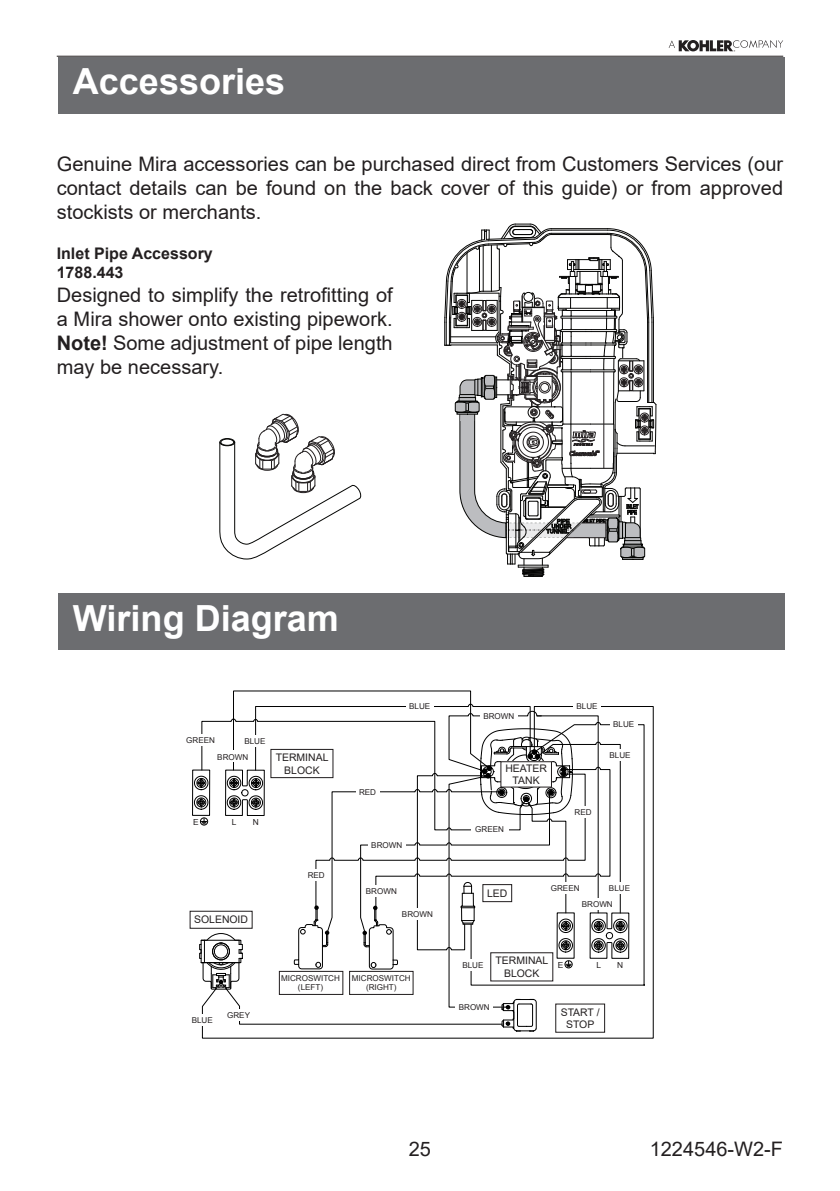
<style>
.page{position:relative;width:840px;height:1191px;background:#fff}
.page>*{position:absolute;margin:0;border:0;box-sizing:border-box;transform-origin:0 0}
.Heading_1{font:700 36px "Arial";color:#fff}
.Body_Justify{font:20px/24px "Arial";color:#231f20;text-align:justify}
.t1{font:700 16px "Arial";color:#231f20}
.t2{font:10.4px/12.6px "Arial";color:#231f20;text-align:center}
.t3{font:8.4px "Arial";color:#231f20}
.t4{font:8px/9.6px "Arial";color:#231f20;text-align:center}
.s1{font-weight:700}
</style>
<div class="page">
<hr style="left:57px;top:56px;width:725px;height:1px;background:#231f20">
<svg style="left:668px;top:40px;width:114px;height:12px"></svg>
<svg style="left:219px;top:413px;width:142px;height:146px"></svg>
<svg style="left:444px;top:224px;width:211px;height:353px"></svg>
<svg style="left:202px;top:706px;width:451px;height:332px"></svg>
<div style="left:610px;top:719px;width:27px;height:10px;background:#fff"></div>
<div style="left:606px;top:749px;width:27px;height:12px;background:#fff"></div>
<div style="left:606px;top:882px;width:27px;height:12px;background:#fff"></div>
<svg style="left:192px;top:690px;width:437px;height:341px"></svg>
<div style="left:200px;top:817px;width:8px;height:8px;border:1px solid #000;border-radius:50%"></div>
<div style="left:182px;top:734px;width:38px;height:12px;background:#fff"></div>
<div style="left:214px;top:750px;width:37px;height:12px;background:#fff"></div>
<div style="left:241px;top:735px;width:28px;height:11px;background:#fff"></div>
<div style="left:406px;top:701px;width:27px;height:11px;background:#fff"></div>
<div style="left:490px;top:952px;width:63px;height:29px;border:1px solid #231f20"></div>
<div style="left:482px;top:884px;width:30px;height:18px;border:1px solid #231f20"></div>
<div style="left:189px;top:910px;width:63px;height:18px;border:1px solid #231f20"></div>
<div style="left:279px;top:971px;width:64px;height:24px;border:1px solid #231f20"></div>
<div style="left:349px;top:971px;width:64px;height:24px;border:1px solid #231f20"></div>
<div style="left:270px;top:749px;width:63px;height:29px;border:1px solid #231f20"></div>
<div style="left:500px;top:761px;width:51px;height:26px;background:#fff"></div>
<div style="left:500px;top:761px;width:51px;height:26px;border:1px solid #231f20"></div>
<div style="left:58px;top:57px;width:725px;height:56px;background:#6c6d70"></div>
<div style="left:58px;top:593px;width:725px;height:56px;background:#6c6d70"></div>
<p class="Heading_1" style="left:73px;top:56px;width:214px">Accessories</p>
<p class="Body_Justify" style="left:57px;top:151px;width:727px">Genuine Mira accessories can be purchased direct from Customers Services (our contact details can be found on the back cover of this guide) or from approved stockists or merchants.</p>
<p class="t1" style="left:57px;top:242px;width:157px">Inlet Pipe Accessory</p>
<p class="t1" style="left:57px;top:261px;width:68px">1788.443</p>
<p class="Body_Justify" style="left:57px;top:283px;width:337px">Designed to simplify the retrofitting of a Mira shower onto existing pipework.<br><span class="s1">Note!</span> Some adjustment of pipe length may be necessary.</p>
<p class="Heading_1" style="left:73px;top:592px;width:267px">Wiring Diagram</p>
<p class="t4" style="left:186px;top:736px;width:30px">GREEN</p>
<p class="t4" style="left:244px;top:736px;width:23px">BLUE</p>
<p class="t4" style="left:217px;top:752px;width:32px">BROWN</p>
<p class="t2" style="left:275px;top:751px;width:54px">TERMINAL<br>BLOCK</p>
<p class="t3" style="left:193px;top:816px;width:7px">E</p>
<p class="t3" style="left:232px;top:816px;width:6px">L</p>
<p class="t3" style="left:252px;top:816px;width:8px">N</p>
<p class="t2" style="left:194px;top:913px;width:55px">SOLENOID</p>
<p class="t4" style="left:307px;top:870px;width:19px">RED</p>
<p class="t4" style="left:409px;top:702px;width:23px">BLUE</p>
<p class="t4" style="left:359px;top:787px;width:19px">RED</p>
<p class="t4" style="left:371px;top:840px;width:32px">BROWN</p>
<p class="t4" style="left:365px;top:886px;width:32px">BROWN</p>
<p class="t4" style="left:402px;top:909px;width:32px">BROWN</p>
<p class="t4" style="left:192px;top:1015px;width:23px">BLUE</p>
<p class="t4" style="left:227px;top:1010px;width:24px">GREY</p>
<p class="t4" style="left:281px;top:973px;width:60px">MICROSWITCH (LEFT)</p>
<p class="t4" style="left:351px;top:973px;width:60px">MICROSWITCH (RIGHT)</p>
<p class="t4" style="left:483px;top:711px;width:32px">BROWN</p>
<p class="t2" style="left:505px;top:762px;width:43px">HEATER</p>
<p class="t2" style="left:512px;top:774px;width:29px">TANK</p>
<p class="t4" style="left:475px;top:824px;width:30px">GREEN</p>
<p class="t4" style="left:576px;top:702px;width:23px">BLUE</p>
<p class="t4" style="left:612px;top:720px;width:23px">BLUE</p>
<p class="t4" style="left:609px;top:750px;width:23px">BLUE</p>
<p class="t4" style="left:574px;top:808px;width:19px">RED</p>
<p class="t2" style="left:487px;top:887px;width:22px">LED</p>
<p class="t4" style="left:550px;top:883px;width:30px">GREEN</p>
<p class="t4" style="left:608px;top:884px;width:23px">BLUE</p>
<p class="t4" style="left:581px;top:899px;width:32px">BROWN</p>
<p class="t4" style="left:462px;top:960px;width:23px">BLUE</p>
<p class="t2" style="left:495px;top:954px;width:54px">TERMINAL<br>BLOCK</p>
<p class="t3" style="left:557px;top:959px;width:7px">E</p>
<p class="t3" style="left:596px;top:959px;width:6px">L</p>
<p class="t3" style="left:617px;top:959px;width:8px">N</p>
<p class="t4" style="left:458px;top:1002px;width:32px">BROWN</p>
<p class="t2" style="left:560px;top:1005px;width:40px">START /<br>STOP</p>
<p class="Body_Justify" style="left:408px;top:1136px;width:24px">25</p>
<p class="Body_Justify" style="left:649px;top:1136px;width:135px">1224546-W2-F</p>
</div>
